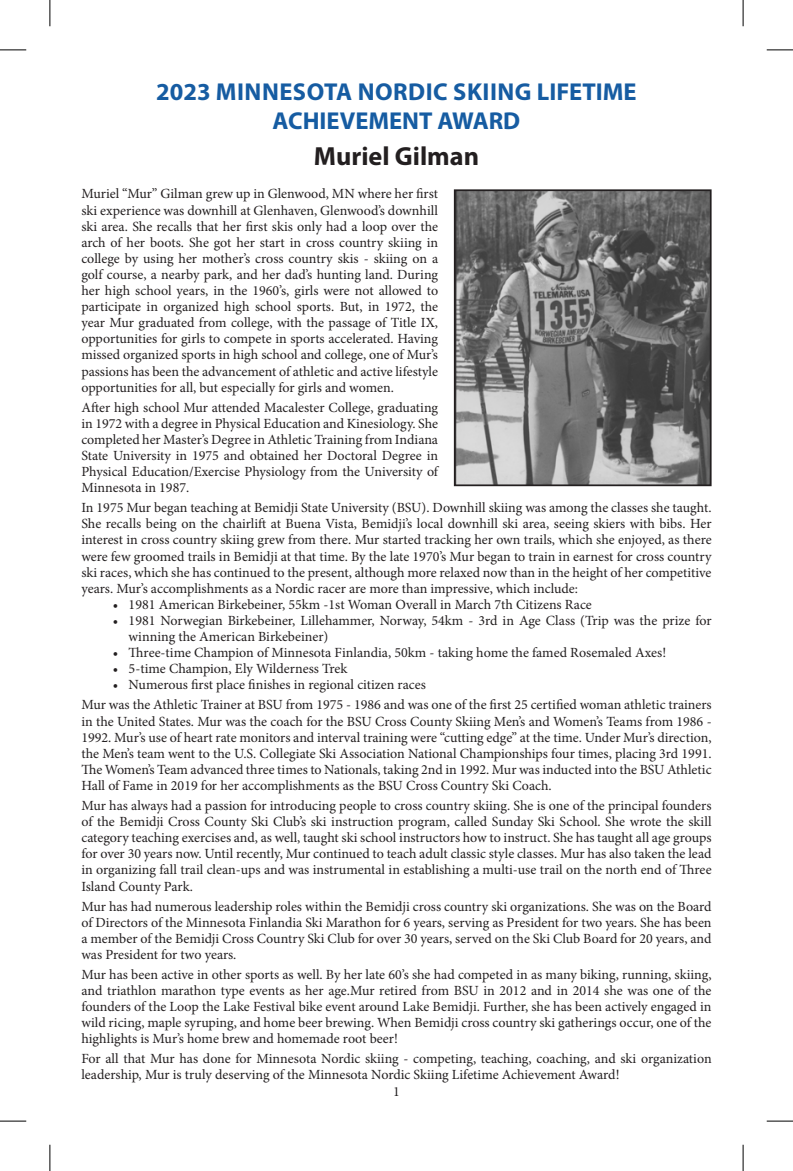
<style>
.page{position:relative;width:793px;height:1171px;background:#fff}
.page>*{position:absolute;margin:0;border:0;box-sizing:border-box;transform-origin:0 0}
.t1{font:700 26.25px "Myriad Pro";color:#231f20}
.t2{font:700 24.5px/29.4px "Myriad Pro";color:#165ca2;text-align:center}
.t3{font:14px/16.1px "Minion Pro";color:#231f20;text-align:justify}
</style>
<div class="page">
<img style="left:457px;top:192px;width:251px;height:291px">
<div style="left:454px;top:189px;width:257px;height:297px;border:2px solid #231f20"></div>
<svg style="left:0;top:50px;width:26px;height:1px"></svg>
<svg style="left:766px;top:50px;width:27px;height:1px"></svg>
<svg style="left:0;top:1121px;width:26px;height:1px"></svg>
<svg style="left:766px;top:1121px;width:27px;height:1px"></svg>
<svg style="left:50px;top:0;width:1px;height:26px"></svg>
<svg style="left:50px;top:1144px;width:1px;height:27px"></svg>
<svg style="left:743px;top:0;width:1px;height:26px"></svg>
<svg style="left:743px;top:1144px;width:1px;height:27px"></svg>
<h2 class="t2" style="left:156px;top:76px;width:482px">2023 MINNESOTA NORDIC SKIING LIFETIME<br>ACHIEVEMENT AWARD</h2>
<h1 class="t1" style="left:314px;top:139px;width:167px">Muriel Gilman</h1>
<p class="t3" style="left:81px;top:186px;width:358px">Muriel “Mur” Gilman grew up in Glenwood, MN where her first ski experience was downhill at Glenhaven, Glenwood’s downhill ski area. She recalls that her first skis only had a loop over the arch of her boots. She got her start in cross country skiing in college by using her mother’s cross country skis - skiing on a golf course, a nearby park, and her dad’s hunting land. During her high school years, in the 1960’s, girls were not allowed to participate in organized high school sports. But, in 1972, the year Mur graduated from college, with the passage of Title IX, opportunities for girls to compete in sports accelerated. Having missed organized sports in high school and college, one of Mur’s passions has been the advancement of athletic and active lifestyle opportunities for all, but especially for girls and women.</p>
<p class="t3" style="left:81px;top:399px;width:358px">After high school Mur attended Macalester College, graduating in 1972 with a degree in Physical Education and Kinesiology. She completed her Master’s Degree in Athletic Training from Indiana State University in 1975 and obtained her Doctoral Degree in Physical Education/Exercise Physiology from the University of Minnesota in 1987.</p>
<p class="t3" style="left:81px;top:500px;width:632px">In 1975 Mur began teaching at Bemidji State University (BSU). Downhill skiing was among the classes she taught.<br>She recalls being on the chairlift at Buena Vista, Bemidji’s local downhill ski area, seeing skiers with bibs. Her interest in cross country skiing grew from there. Mur started tracking her own trails, which she enjoyed, as there were few groomed trails in Bemidji at that time. By the late 1970’s Mur began to train in earnest for cross country ski races, which she has continued to the present, although more relaxed now than in the height of her competitive years. Mur’s accomplishments as a Nordic racer are more than impressive, which include:</p>
<p class="t3" style="left:113px;top:596px;width:480px">• 1981 American Birkebeiner, 55km -1st Woman Overall in March 7th Citizens Race</p>
<p class="t3" style="left:129px;top:612px;width:584px;text-indent:-16px">• 1981 Norwegian Birkebeiner, Lillehammer, Norway, 54km - 3rd in Age Class (Trip was the prize for winning the American Birkebeiner)</p>
<p class="t3" style="left:113px;top:645px;width:555px">• Three-time Champion of Minnesota Finlandia, 50km - taking home the famed Rosemaled Axes!</p>
<p class="t3" style="left:113px;top:661px;width:236px">• 5-time Champion, Ely Wilderness Trek</p>
<p class="t3" style="left:81px;top:675px;width:632px;line-height:19.9px;text-indent:32px">• Numerous first place finishes in regional citizen races<br>Mur was the Athletic Trainer at BSU from 1975 - 1986 and was one of the first 25 certified woman athletic trainers</p>
<p class="t3" style="left:81px;top:713px;width:632px">in the United States. Mur was the coach for the BSU Cross County Skiing Men’s and Women’s Teams from 1986 - 1992. Mur’s use of heart rate monitors and interval training were “cutting edge” at the time. Under Mur’s direction, the Men’s team went to the U.S. Collegiate Ski Association National Championships four times, placing 3rd 1991.<br>The Women’s Team advanced three times to Nationals, taking 2nd in 1992. Mur was inducted into the BSU Athletic Hall of Fame in 2019 for her accomplishments as the BSU Cross Country Ski Coach.</p>
<p class="t3" style="left:81px;top:797px;width:632px">Mur has always had a passion for introducing people to cross country skiing. She is one of the principal founders of the Bemidji Cross County Ski Club’s ski instruction program, called Sunday Ski School. She wrote the skill category teaching exercises and, as well, taught ski school instructors how to instruct. She has taught all age groups for over 30 years now. Until recently, Mur continued to teach adult classic style classes. Mur has also taken the lead in organizing fall trail clean-ups and was instrumental in establishing a multi-use trail on the north end of Three Island County Park.</p>
<p class="t3" style="left:81px;top:898px;width:632px">Mur has had numerous leadership roles within the Bemidji cross country ski organizations. She was on the Board of Directors of the Minnesota Finlandia Ski Marathon for 6 years, serving as President for two years. She has been a member of the Bemidji Cross Country Ski Club for over 30 years, served on the Ski Club Board for 20 years, and was President for two years.</p>
<p class="t3" style="left:81px;top:966px;width:631px">Mur has been active in other sports as well. By her late 60’s she had competed in as many biking, running, skiing, and triathlon marathon type events as her age.Mur retired from BSU in 2012 and in 2014 she was one of the founders of the Loop the Lake Festival bike event around Lake Bemidji. Further, she has been actively engaged in wild ricing, maple syruping, and home beer brewing. When Bemidji cross country ski gatherings occur, one of the highlights is Mur’s home brew and homemade root beer!</p>
<p class="t3" style="left:81px;top:1051px;width:632px">For all that Mur has done for Minnesota Nordic skiing - competing, teaching, coaching, and ski organization leadership, Mur is truly deserving of the Minnesota Nordic Skiing Lifetime Achievement Award!</p>
<p class="t3" style="left:393px;top:1083px;width:8px">1</p>
</div>
